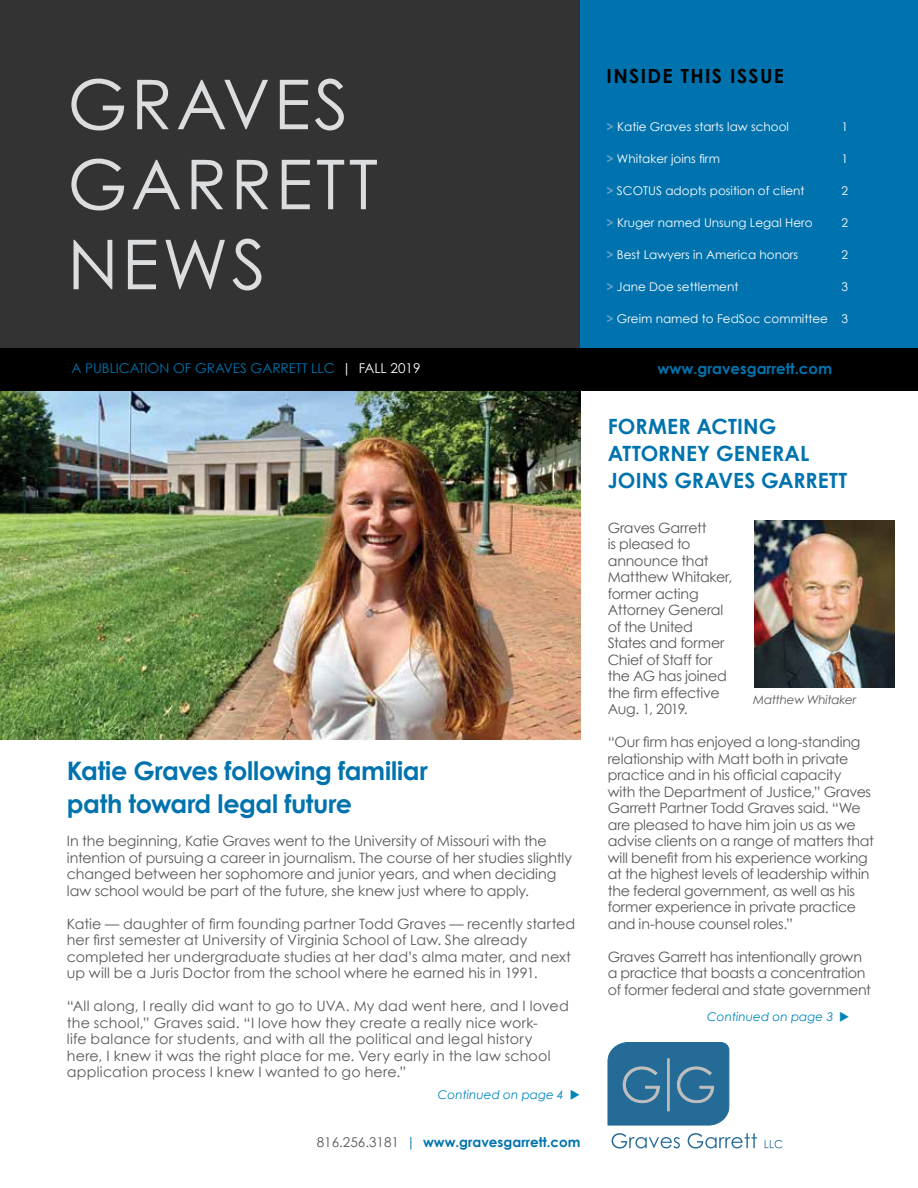
<style>
.page{position:relative;width:918px;height:1188px;background:#fff}
.page>*{position:absolute;margin:0;border:0;box-sizing:border-box;transform-origin:0 0}
.t1{font:68.85px/79.9px "Century Gothic";letter-spacing:.05em;color:#dcddde}
.t2{font:700 25.5px/33px "Century Gothic";letter-spacing:-.015em;color:#0073ae}
.t3{font:700 21px/27px "Century Gothic";letter-spacing:.005em;color:#0073ae}
.t4{font:700 19.5px "Century Gothic";letter-spacing:.07em;color:#000}
.t5{font:700 15px "Century Gothic";color:#0073ae}
.t6{font:14.25px/16.5px "Century Gothic";letter-spacing:-.005em;color:#58595b}
.t7{font:14.25px/16.5px "Century Gothic";letter-spacing:.015em;color:#58595b}
.t8{font:13.5px "Century Gothic";color:#0073ae}
.t9{font:700 13.5px "Century Gothic";color:#0073ae}
.t10{font:12px "Century Gothic";color:#fff}
.t11{font:italic 12px "Century Gothic";color:#0085bb}
.t12{font:italic 12px "Century Gothic";letter-spacing:-.02em;color:#58595b}
.s1{font-weight:700;color:#6ea7d0}
.s2{color:#fff}
.s3{font-weight:400;color:#58595b}
.s4{font-weight:400}
</style>
<div class="page">
<img style="left:0;top:391px;width:580px;height:349px">
<div style="left:0;top:0;width:918px;height:391px;background:#333334"></div>
<div style="left:580px;top:0;width:338px;height:364px;background:#0073ae"></div>
<div style="left:0;top:349px;width:918px;height:42px;background:#000"></div>
<svg style="left:612px;top:1133px;width:68px;height:16px"></svg>
<svg style="left:688px;top:1133px;width:69px;height:16px"></svg>
<svg style="left:765px;top:1140px;width:17px;height:8px"></svg>
<svg style="left:608px;top:1042px;width:121px;height:83px;background:#33739b"></svg>
<div style="left:667px;top:1059px;width:2px;height:52px;background:#c0bfbe;border:1px solid #c0bfbe"></div>
<img style="left:754px;top:521px;width:141px;height:167px">
<h1 class="t1" style="left:68px;top:63px;width:312px">GRAVES<br>GARRETT<br>NEWS</h1>
<h3 class="t4" style="left:607px;top:63px;width:179px">INSIDE THIS ISSUE</h3>
<p class="t10" style="left:607px;top:119px;width:184px"><span class="s1">&gt;</span> Katie Graves starts law school</p>
<p class="t10" style="left:841px;top:119px;width:8px">1</p>
<p class="t10" style="left:607px;top:151px;width:115px"><span class="s1">&gt;</span> Whitaker joins firm</p>
<p class="t10" style="left:841px;top:151px;width:8px">1</p>
<p class="t10" style="left:607px;top:183px;width:200px"><span class="s1">&gt;</span> SCOTUS adopts position of client</p>
<p class="t10" style="left:841px;top:183px;width:8px">2</p>
<p class="t10" style="left:607px;top:215px;width:208px"><span class="s1">&gt;</span> Kruger named Unsung Legal Hero</p>
<p class="t10" style="left:841px;top:215px;width:8px">2</p>
<p class="t10" style="left:607px;top:248px;width:193px"><span class="s1">&gt;</span> Best Lawyers in America honors</p>
<p class="t10" style="left:841px;top:248px;width:8px">2</p>
<p class="t10" style="left:607px;top:280px;width:133px"><span class="s1">&gt;</span> Jane Doe settlement</p>
<p class="t10" style="left:841px;top:280px;width:8px">3</p>
<p class="t10" style="left:607px;top:312px;width:243px"><span class="s1">&gt;</span> Greim named to FedSoc committee 3</p>
<p class="t8" style="left:71px;top:360px;width:351px">A PUBLICATION OF GRAVES GARRETT LLC <span class="s2">| FALL 2019</span></p>
<p class="t5" style="left:657px;top:359px;width:176px">www.gravesgarrett.com</p>
<h2 class="t2" style="left:67px;top:754px;width:363px">Katie Graves following familiar path toward legal future</h2>
<p class="t6" style="left:67px;top:832px;width:507px">In the beginning, Katie Graves went to the University of Missouri with the intention of pursuing a career in journalism. The course of her studies slightly changed between her sophomore and junior years, and when deciding law school would be part of the future, she knew just where to apply.</p>
<p class="t6" style="left:67px;top:915px;width:510px">Katie — daughter of firm founding partner Todd Graves — recently started her first semester at University of Virginia School of Law. She already completed her undergraduate studies at her dad’s alma mater, and next up will be a Juris Doctor from the school where he earned his in 1991.</p>
<p class="t7" style="left:67px;top:997px;width:503px">“All along, I really did want to go to UVA. My dad went here, and I loved the school,” Graves said. “I love how they create a really nice work-<br>life balance for students, and with all the political and legal history here, I knew it was the right place for me. Very early in the law school application process I knew I wanted to go here.”</p>
<p class="t11" style="left:438px;top:1087px;width:144px">Continued on page 4 ◆</p>
<p class="t9" style="left:317px;top:1134px;width:265px"><span class="s3">816.256.3181</span> <span class="s4">|</span> www.gravesgarrett.com</p>
<h3 class="t3" style="left:608px;top:413px;width:241px">FORMER ACTING<br>ATTORNEY GENERAL<br>JOINS GRAVES GARRETT</h3>
<p class="t6" style="left:608px;top:519px;width:126px">Graves Garrett<br>is pleased to announce that<br>Matthew Whitaker, former acting<br>Attorney General of the United<br>States and former<br>Chief of Staff for the AG has joined the firm effective<br>Aug. 1, 2019.</p>
<p class="t6" style="left:608px;top:733px;width:268px">“Our firm has enjoyed a long-standing relationship with Matt both in private practice and in his official capacity<br>with the Department of Justice,” Graves Garrett Partner Todd Graves said. “We are pleased to have him join us as we advise clients on a range of matters that will benefit from his experience working at the highest levels of leadership within the federal government, as well as his former experience in private practice and in-house counsel roles.”</p>
<p class="t6" style="left:608px;top:948px;width:265px">Graves Garrett has intentionally grown a practice that boasts a concentration of former federal and state government</p>
<p class="t11" style="left:707px;top:1010px;width:144px">Continued on page 3 ◆</p>
<p class="t12" style="left:753px;top:692px;width:105px">Matthew Whitaker</p>
</div>
